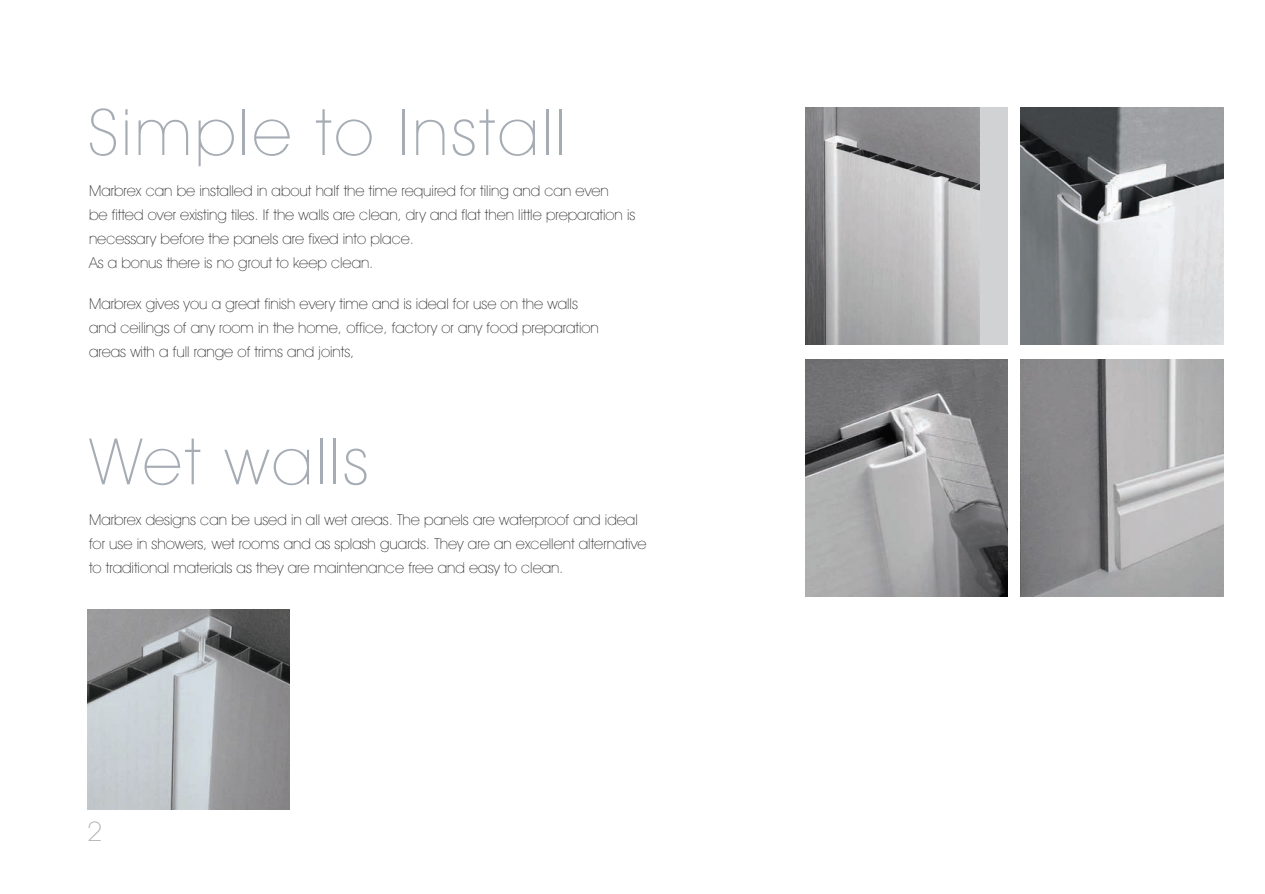
<style>
.page{position:relative;width:1265px;height:894px;background:#fff}
.page>*{position:absolute;margin:0;border:0;box-sizing:border-box;transform-origin:0 0}
.t1{font:200 64.35px "Avant Garde IT Cby BT";letter-spacing:.05em;color:#a6acb4}
.t2{font:200 27px "Avant Garde IT Cby BT";color:#a6acb4}
.t3{font:200 15px/24px "Avant Garde IT Cby BT";color:#231f20}
</style>
<div class="page">
<img style="left:1020px;top:107px;width:203px;height:238px">
<div style="left:805px;top:107px;width:202px;height:238px;background:#d1d2d4"></div>
<img style="left:805px;top:107px;width:174px;height:238px">
<img style="left:1020px;top:359px;width:203px;height:237px">
<img style="left:805px;top:359px;width:202px;height:237px">
<img style="left:87px;top:609px;width:203px;height:200px">
<h1 class="t1" style="left:89px;top:109px;width:478px">Simple to Install</h1>
<p class="t3" style="left:89px;top:180px;width:547px">Marbrex can be installed in about half the time required for tiling and can even<br>be fitted over existing tiles. If the walls are clean, dry and flat then little preparation is necessary before the panels are fixed into place.<br>As a bonus there is no grout to keep clean.</p>
<p class="t3" style="left:89px;top:293px;width:511px">Marbrex gives you a great finish every time and is ideal for use on the walls and ceilings of any room in the home, office, factory or any food preparation areas with a full range of trims and joints,</p>
<h1 class="t1" style="left:89px;top:438px;width:281px">Wet walls</h1>
<p class="t3" style="left:89px;top:509px;width:559px">Marbrex designs can be used in all wet areas. The panels are waterproof and ideal for use in showers, wet rooms and as splash guards. They are an excellent alternative to traditional materials as they are maintenance free and easy to clean.</p>
<h2 class="t2" style="left:87px;top:821px;width:17px">2</h2>
</div>
